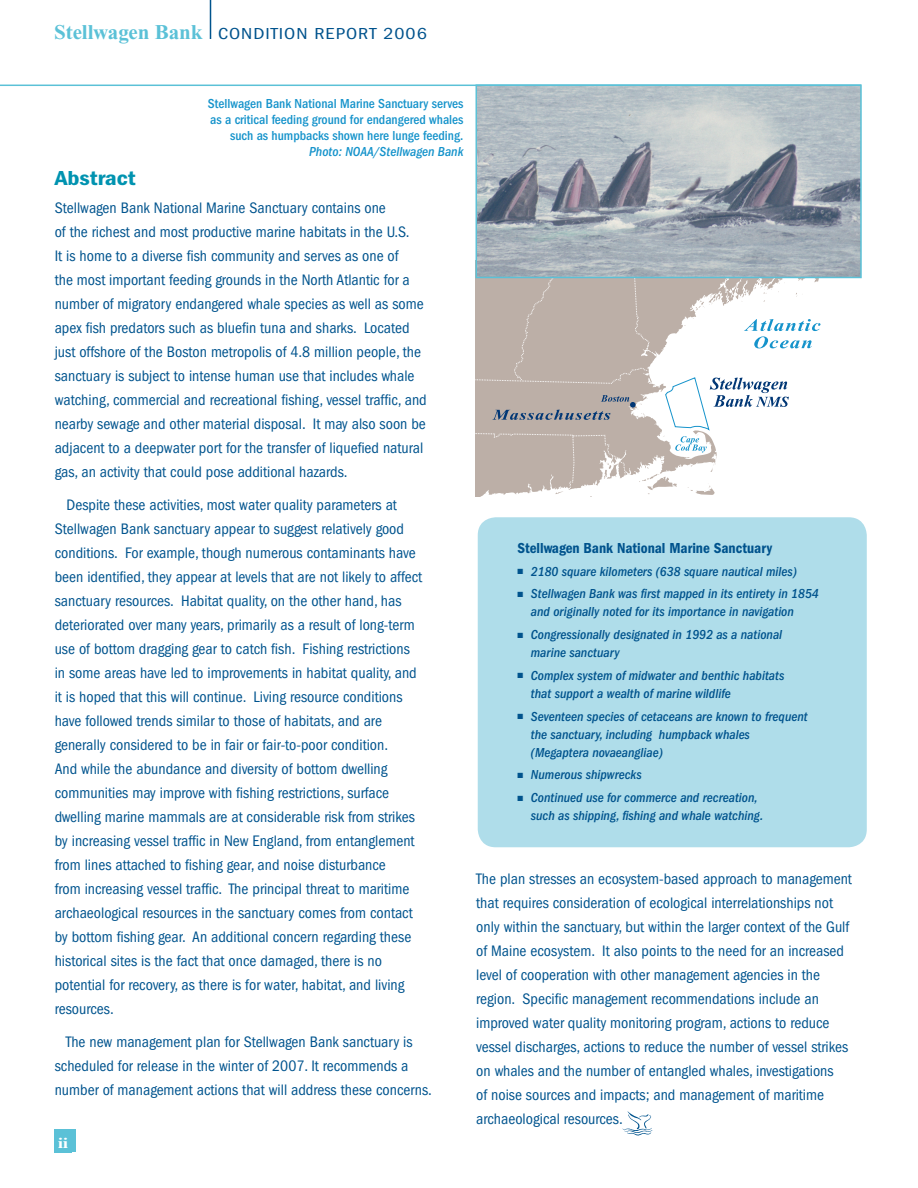
<style>
.page{position:relative;width:918px;height:1188px;background:#fff}
.page>*{position:absolute;margin:0;border:0;box-sizing:border-box;transform-origin:0 0}
.t1{font:600 condensed 21px "Franklin Gothic";color:#0093b0;scale:1.2 1}
.t2{font:condensed 16.5px "Franklin Gothic";letter-spacing:.05em;color:#00538d;scale:1.2 1}
.t3{font:condensed 15.75px/24px "Franklin Gothic";color:#00548e}
.t4{font:600 condensed 15px "Franklin Gothic";color:#00538d}
.t5{font:700 15px "Times";color:#fff;scale:1.2 1}
.t6{font:italic 500 condensed 13.5px/18px "Franklin Gothic";color:#00538d}
.t7{font:500 condensed 13.5px/16.2px "Franklin Gothic";color:#1593cb;text-align:right}
.t8{font:italic 500 condensed 13.5px "Franklin Gothic";color:#1593cb}
.s1{font-family:"Times New Roman";font-weight:700;font-stretch:normal;font-size:21px;color:#5bc1d7}
</style>
<div class="page">
<hr style="left:210px;top:0;width:1px;height:39px;background:#00538d">
<div style="left:54px;top:1130px;width:21px;height:22px;background:#5bc1d7"></div>
<div style="left:478px;top:517px;width:389px;height:330px;background:#afddea;border-radius:18px"></div>
<svg style="left:475px;top:260px;width:377px;height:237px"></svg>
<img style="left:479px;top:87px;width:380px;height:188px">
<div style="left:476px;top:84px;width:386px;height:194px;border:2px solid #5bc1d7"></div>
<hr style="left:0;top:85px;width:861px;height:1px;background:#5bc1d7">
<svg style="left:622px;top:1111px;width:30px;height:25px"></svg>
<p class="t2" style="left:54px;top:24px;width:312px"><span class="s1">Stellwagen Bank</span> CONDITION REPORT 2006</p>
<p class="t7" style="left:208px;top:95px;width:257px">Stellwagen Bank National Marine Sanctuary serves as a critical feeding ground for endangered whales such as humpbacks shown here lunge feeding.</p>
<p class="t8" style="left:309px;top:144px;width:156px">Photo: NOAA/Stellwagen Bank</p>
<h1 class="t1" style="left:55px;top:166px;width:69px">Abstract</h1>
<p class="t3" style="left:55px;top:196px;width:374px">Stellwagen Bank National Marine Sanctuary contains one<br>of the richest and most productive marine habitats in the U.S.<br>It is home to a diverse fish community and serves as one of<br>the most important feeding grounds in the North Atlantic for a number of migratory endangered whale species as well as some apex fish predators such as bluefin tuna and sharks. Located just offshore of the Boston metropolis of 4.8 million people, the sanctuary is subject to intense human use that includes whale watching, commercial and recreational fishing, vessel traffic, and nearby sewage and other material disposal. It may also soon be adjacent to a deepwater port for the transfer of liquefied natural gas, an activity that could pose additional hazards.</p>
<p class="t3" style="left:55px;top:493px;width:369px;text-indent:12px">Despite these activities, most water quality parameters at Stellwagen Bank sanctuary appear to suggest relatively good conditions. For example, though numerous contaminants have been identified, they appear at levels that are not likely to affect sanctuary resources. Habitat quality, on the other hand, has deteriorated over many years, primarily as a result of long-term use of bottom dragging gear to catch fish. Fishing restrictions in some areas have led to improvements in habitat quality, and it is hoped that this will continue. Living resource conditions have followed trends similar to those of habitats, and are generally considered to be in fair or fair-to-poor condition.<br>And while the abundance and diversity of bottom dwelling communities may improve with fishing restrictions, surface dwelling marine mammals are at considerable risk from strikes by increasing vessel traffic in New England, from entanglement from lines attached to fishing gear, and noise disturbance<br>from increasing vessel traffic. The principal threat to maritime archaeological resources in the sanctuary comes from contact by bottom fishing gear. An additional concern regarding these historical sites is the fact that once damaged, there is no potential for recovery, as there is for water, habitat, and living resources.</p>
<p class="t3" style="left:55px;top:1030px;width:379px;text-indent:11px">The new management plan for Stellwagen Bank sanctuary is scheduled for release in the winter of 2007. It recommends a number of management actions that will address these concerns.</p>
<p class="t5" style="left:58px;top:1133px;width:10px">ii</p>
<p class="t4" style="left:517px;top:539px;width:256px">Stellwagen Bank National Marine Sanctuary</p>
<p class="t6" style="left:517px;top:562px;width:281px">■ 2180 square kilometers (638 square nautical miles)</p>
<p class="t6" style="left:531px;top:585px;width:289px;text-indent:-13px">■ Stellwagen Bank was first mapped in its entirety in 1854 and originally noted for its importance in navigation</p>
<p class="t6" style="left:531px;top:626px;width:253px;text-indent:-13px">■ Congressionally designated in 1992 as a national marine sanctuary</p>
<p class="t6" style="left:531px;top:666px;width:255px;text-indent:-13px">■ Complex system of midwater and benthic habitats that support a wealth of marine wildlife</p>
<p class="t6" style="left:531px;top:707px;width:278px;text-indent:-13px">■ Seventeen species of cetaceans are known to frequent the sanctuary, including humpback whales (Megaptera novaeangliae)</p>
<p class="t6" style="left:517px;top:766px;width:126px">■ Numerous shipwrecks</p>
<p class="t6" style="left:531px;top:789px;width:234px;text-indent:-13px">■ Continued use for commerce and recreation, such as shipping, fishing and whale watching.</p>
<p class="t3" style="left:476px;top:866px;width:377px">The plan stresses an ecosystem-based approach to management that requires consideration of ecological interrelationships not only within the sanctuary, but within the larger context of the Gulf of Maine ecosystem. It also points to the need for an increased level of cooperation with other management agencies in the region. Specific management recommendations include an improved water quality monitoring program, actions to reduce vessel discharges, actions to reduce the number of vessel strikes on whales and the number of entangled whales, investigations<br>of noise sources and impacts; and management of maritime archaeological resources.</p>
</div>
